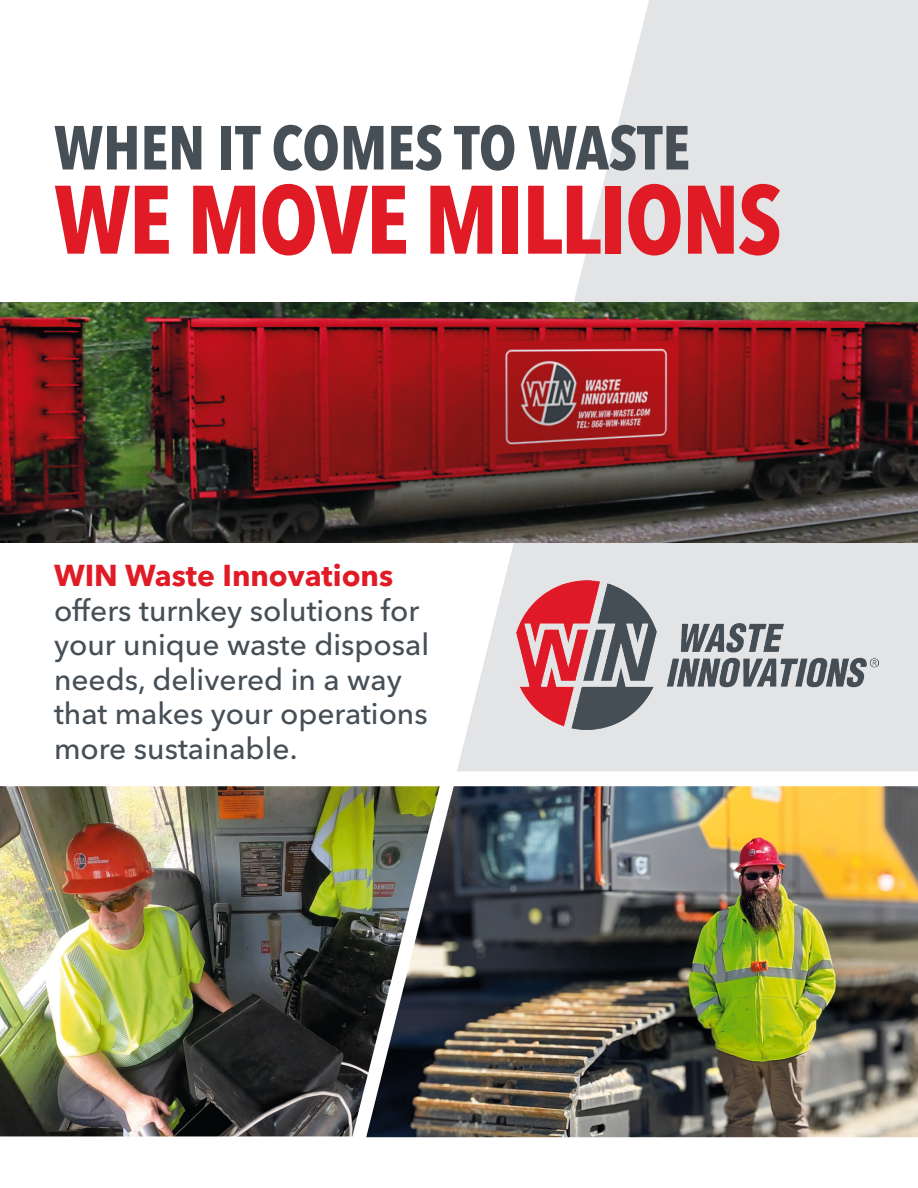
<style>
.page{position:relative;width:918px;height:1188px;background:#fff}
.page>*{position:absolute;margin:0;border:0;box-sizing:border-box;transform-origin:0 0}
.t1{font:700 96px "Avenir Next Condensed";letter-spacing:-.02em;color:#e01b26}
.t2{font:700 61.5px "Avenir Next Condensed";color:#464e56}
.t3{font:500 30px "Avenir Next LT Pro";color:#464e56}
.t4{font:700 30px "Avenir Next LT Pro";color:#e01b26}
</style>
<div class="page">
<svg style="left:457px;top:0;width:461px;height:771px;fill:#e3e4e5"></svg>
<img style="left:366px;top:786px;width:552px;height:351px">
<img style="left:517px;top:580px;width:361px;height:149px">
<img style="left:0;top:302px;width:918px;height:240px">
<img style="left:0;top:786px;width:440px;height:350px">
<p class="t2" style="left:54px;top:110px;width:638px">WHEN IT COMES TO WASTE</p>
<p class="t1" style="left:54px;top:161px;width:730px">WE MOVE MILLIONS</p>
<p class="t4" style="left:54px;top:557px;width:341px">WIN Waste Innovations</p>
<p class="t3" style="left:54px;top:592px;width:367px">offers turnkey solutions for</p>
<p class="t3" style="left:54px;top:627px;width:377px">your unique waste disposal</p>
<p class="t3" style="left:54px;top:661px;width:349px">needs, delivered in a way</p>
<p class="t3" style="left:54px;top:696px;width:375px">that makes your operations</p>
<p class="t3" style="left:54px;top:730px;width:245px">more sustainable.</p>
</div>
